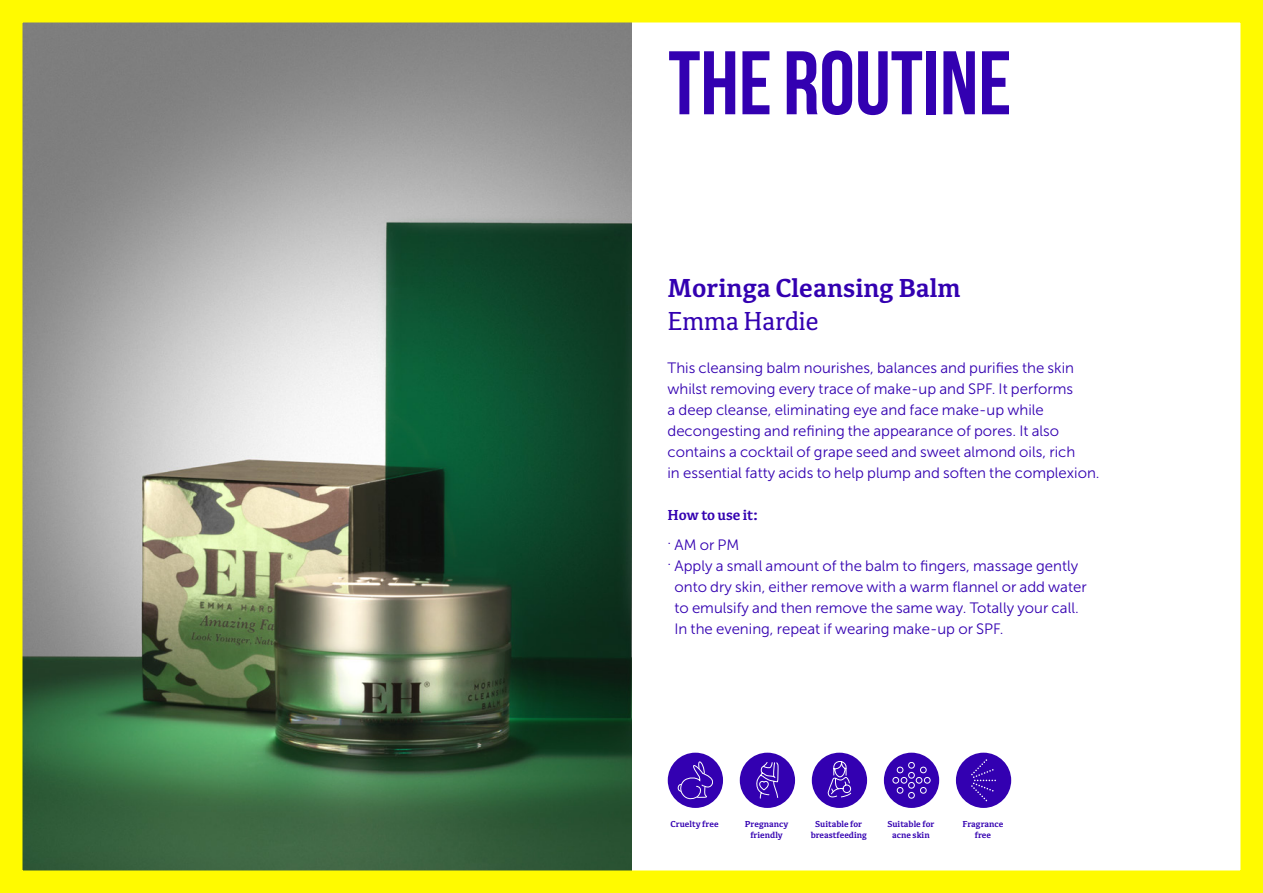
<style>
.page{position:relative;width:1263px;height:893px;background:#fff}
.page>*{position:absolute;margin:0;border:0;box-sizing:border-box;transform-origin:0 0}
.t1{font:700 90px "Bebas Neue";color:#3300b1}
.t2{font:700 27px "Kefa III";color:#3300b1}
.t3{font:27px "Kefa III";color:#3300b1}
.t4{font:15px/21px "Museo Sans 300";color:#3300b1}
.t5{font:700 15px "Kefa III";letter-spacing:-.01em;color:#3300b1}
.t6{font:700 9px/11.2px "Kefa III";color:#3300b1;text-align:center}
</style>
<div class="page">
<img style="left:23px;top:23px;width:608px;height:847px">
<div style="left:0;top:0;width:1263px;height:893px;border:22px solid #fffa00"></div>
<div style="left:740px;top:753px;width:55px;height:55px;background:#3300b1;border-radius:50%"></div>
<svg style="left:756px;top:762px;width:22px;height:36px"></svg>
<div style="left:668px;top:753px;width:55px;height:55px;background:#3300b1;border-radius:50%"></div>
<svg style="left:678px;top:761px;width:35px;height:38px"></svg>
<div style="left:812px;top:753px;width:55px;height:55px;background:#3300b1;border-radius:50%"></div>
<svg style="left:828px;top:761px;width:23px;height:36px"></svg>
<div style="left:884px;top:753px;width:55px;height:55px;background:#3300b1;border-radius:50%"></div>
<svg style="left:892px;top:762px;width:38px;height:36px"></svg>
<div style="left:956px;top:753px;width:55px;height:55px;background:#3300b1;border-radius:50%"></div>
<svg style="left:971px;top:759px;width:25px;height:42px"></svg>
<h1 class="t1" style="left:668px;top:34px;width:345px">THE ROUTINE</h1>
<h2 class="t2" style="left:667px;top:270px;width:295px">Moringa Cleansing Balm</h2>
<h2 class="t3" style="left:667px;top:303px;width:153px">Emma Hardie</h2>
<p class="t4" style="left:667px;top:357px;width:434px">This cleansing balm nourishes, balances and purifies the skin whilst removing every trace of make-up and SPF. It performs<br>a deep cleanse, eliminating eye and face make-up while decongesting and refining the appearance of pores. It also contains a cocktail of grape seed and sweet almond oils, rich<br>in essential fatty acids to help plump and soften the complexion.</p>
<p class="t5" style="left:667px;top:504px;width:93px">How to use it:</p>
<p class="t4" style="left:667px;top:534px;width:73px">. AM or PM</p>
<p class="t4" style="left:667px;top:555px;width:412px">. Apply a small amount of the balm to fingers, massage gently</p>
<p class="t4" style="left:674px;top:576px;width:414px">onto dry skin, either remove with a warm flannel or add water</p>
<p class="t4" style="left:674px;top:597px;width:406px">to emulsify and then remove the same way. Totally your call.</p>
<p class="t4" style="left:674px;top:618px;width:331px">In the evening, repeat if wearing make-up or SPF.</p>
<p class="t6" style="left:670px;top:818px;width:50px">Cruelty free</p>
<p class="t6" style="left:811px;top:818px;width:58px">Suitable for breastfeeding</p>
<p class="t6" style="left:887px;top:818px;width:49px">Suitable for acne skin</p>
<p class="t6" style="left:962px;top:818px;width:43px">Fragrance free</p>
<p class="t6" style="left:745px;top:818px;width:45px">Pregnancy friendly</p>
</div>
